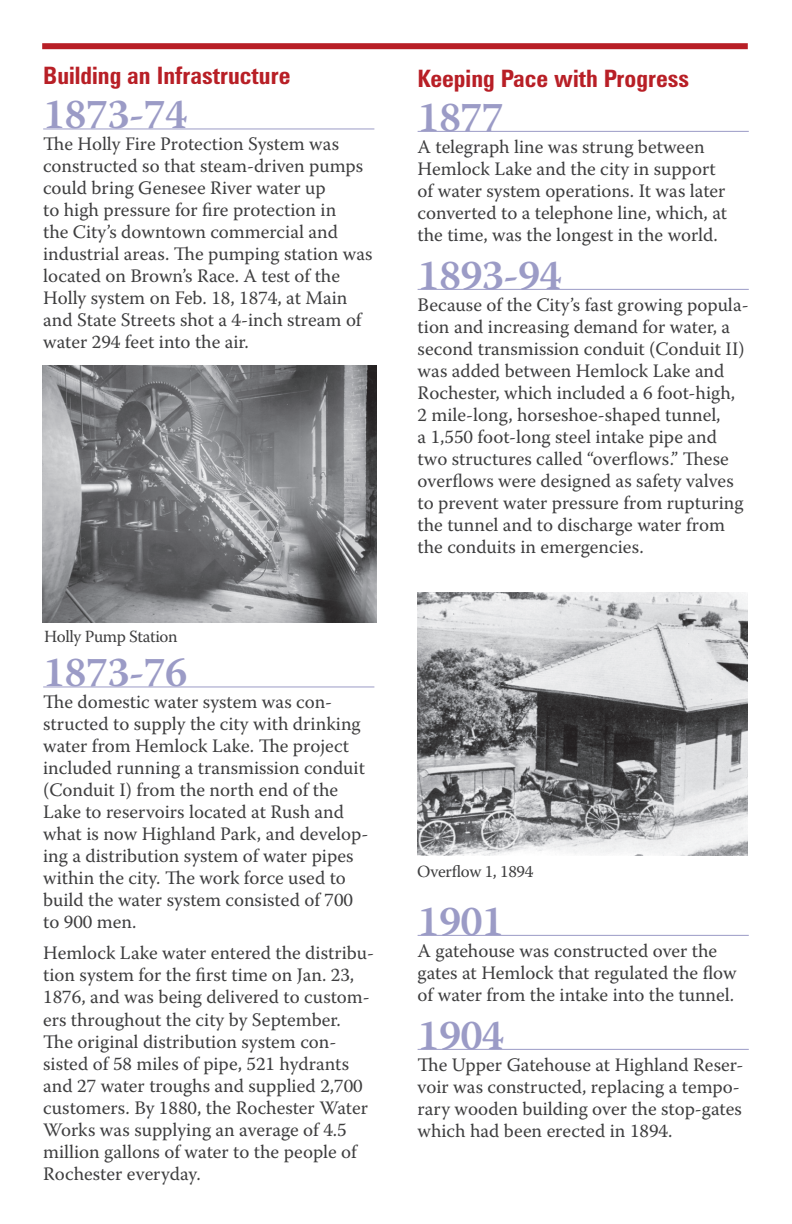
<style>
.page{position:relative;width:792px;height:1224px;background:#fff}
.page>*{position:absolute;margin:0;border:0;box-sizing:border-box;transform-origin:0 0}
.t1{font:600 42px "Warnock Pro";letter-spacing:-.02em;color:#9b9bc6}
.t2{font:700 condensed 24px "Zurich BT";color:#b81f26}
.t3{font:19px/22px "Warnock Pro";color:#3e3e3f}
.t4{font:17px "Warnock Pro";letter-spacing:-.02em;color:#3e3e3f}
</style>
<div class="page">
<hr style="left:43px;top:128px;width:331px;height:1px;background:#9b9bc6">
<hr style="left:43px;top:686px;width:331px;height:1px;background:#9b9bc6">
<hr style="left:418px;top:131px;width:331px;height:1px;background:#9b9bc6">
<hr style="left:418px;top:289px;width:331px;height:1px;background:#9b9bc6">
<hr style="left:418px;top:935px;width:331px;height:1px;background:#9b9bc6">
<hr style="left:418px;top:1049px;width:331px;height:1px;background:#9b9bc6">
<div style="left:42px;top:43px;width:706px;height:6px;background:#b81f26"></div>
<img style="left:42px;top:366px;width:334px;height:256px">
<img style="left:418px;top:593px;width:330px;height:262px">
<p class="t2" style="left:43px;top:61px;width:249px">Building an Infrastructure</p>
<h1 class="t1" style="left:43px;top:89px;width:146px">1873-74</h1>
<p class="t3" style="left:43px;top:133px;width:331px">The Holly Fire Protection System was constructed so that steam-driven pumps could bring Genesee River water up<br>to high pressure for fire protection in<br>the City’s downtown commercial and industrial areas. The pumping station was located on Brown’s Race. A test of the Holly system on Feb. 18, 1874, at Main and State Streets shot a 4-inch stream of water 294 feet into the air.</p>
<p class="t4" style="left:44px;top:626px;width:135px">Holly Pump Station</p>
<h1 class="t1" style="left:43px;top:647px;width:146px">1873-76</h1>
<p class="t3" style="left:43px;top:691px;width:327px">The domestic water system was con&shy;structed to supply the city with drinking water from Hemlock Lake. The project included running a transmission conduit (Conduit I) from the north end of the Lake to reservoirs located at Rush and what is now Highland Park, and develop&shy;ing a distribution system of water pipes within the city. The work force used to build the water system consisted of 700 to 900 men.</p>
<p class="t3" style="left:43px;top:942px;width:332px">Hemlock Lake water entered the distribu&shy;tion system for the first time on Jan. 23, 1876, and was being delivered to custom&shy;ers throughout the city by September.<br>The original distribution system con&shy;sisted of 58 miles of pipe, 521 hydrants and 27 water troughs and supplied 2,700 customers. By 1880, the Rochester Water Works was supplying an average of 4.5 million gallons of water to the people of Rochester everyday.</p>
<p class="t2" style="left:418px;top:64px;width:273px">Keeping Pace with Progress</p>
<h1 class="t1" style="left:418px;top:92px;width:88px">1877</h1>
<p class="t3" style="left:418px;top:135px;width:311px">A telegraph line was strung between Hemlock Lake and the city in support of water system operations. It was later converted to a telephone line, which, at the time, was the longest in the world.</p>
<h1 class="t1" style="left:418px;top:250px;width:146px">1893-94</h1>
<p class="t3" style="left:418px;top:293px;width:333px">Because of the City’s fast growing popula&shy;tion and increasing demand for water, a second transmission conduit (Conduit II) was added between Hemlock Lake and Rochester, which included a 6 foot-high, 2 mile-long, horseshoe-shaped tunnel,<br>a 1,550 foot-long steel intake pipe and two structures called “overflows.” These overflows were designed as safety valves to prevent water pressure from rupturing the tunnel and to discharge water from the conduits in emergencies.</p>
<p class="t4" style="left:417px;top:861px;width:118px">Overflow 1, 1894</p>
<h1 class="t1" style="left:418px;top:896px;width:88px">1901</h1>
<p class="t3" style="left:418px;top:939px;width:320px">A gatehouse was constructed over the gates at Hemlock that regulated the flow of water from the intake into the tunnel.</p>
<h1 class="t1" style="left:418px;top:1010px;width:88px">1904</h1>
<p class="t3" style="left:418px;top:1053px;width:327px">The Upper Gatehouse at Highland Reser&shy;voir was constructed, replacing a tempo&shy;rary wooden building over the stop-gates which had been erected in 1894.</p>
</div>
